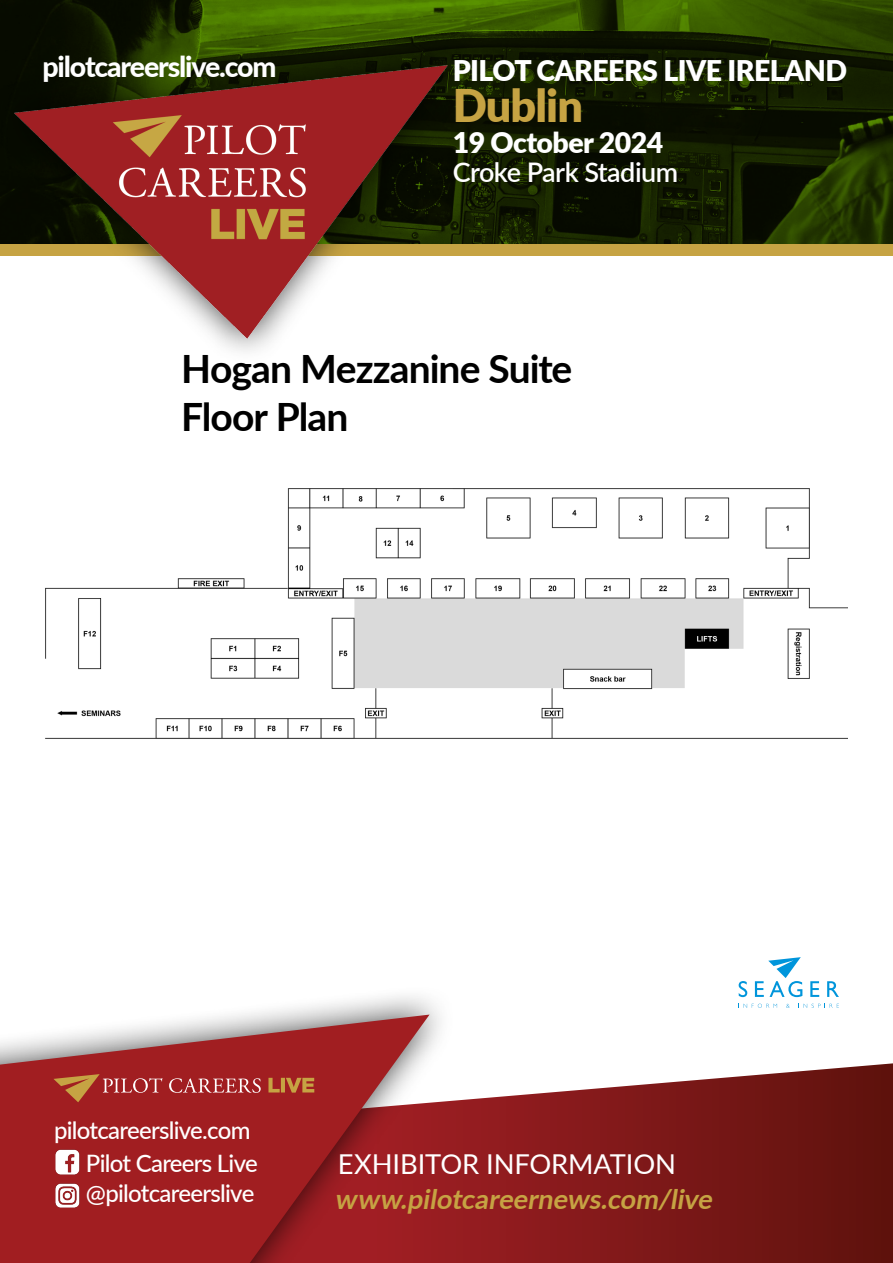
<style>
.page{position:relative;width:893px;height:1263px;background:#fff}
.page>*{position:absolute;margin:0;border:0;box-sizing:border-box;transform-origin:0 0}
.t1{font:900 45px "Lato";letter-spacing:-.02em;color:#c6a343}
.t2{font:700 39px/48px "Lato";letter-spacing:-.025em;color:#000}
.t3{font:900 28.5px "Lato";letter-spacing:-.02em;color:#fff}
.t4{font:800 28.5px "Lato";letter-spacing:-.04em;color:#fff}
.t5{font:27.45px "Lato";letter-spacing:-.005em;color:#fff}
.t6{font:italic 700 27.3px "Lato";color:#c6a343}
.t7{font:600 27px "Lato";letter-spacing:-.02em;color:#fff}
.t8{font:500 24px "Lato";letter-spacing:-.03em;color:#fff}
</style>
<div class="page">
<svg style="left:0;top:0;width:893px;height:244px;background:#1b2a00"></svg>
<div style="left:0;top:244px;width:893px;height:11px;background:#c6a343"></div>
<svg style="left:827px;top:981px;width:12px;height:16px"></svg>
<svg style="left:810px;top:981px;width:9px;height:16px"></svg>
<svg style="left:739px;top:981px;width:8px;height:16px"></svg>
<svg style="left:755px;top:957px;width:47px;height:40px"></svg>
<svg style="left:743px;top:1004px;width:34px;height:4px"></svg>
<svg style="left:786px;top:1004px;width:4px;height:4px"></svg>
<svg style="left:803px;top:1004px;width:36px;height:4px"></svg>
<div style="left:0;top:35px;width:474px;height:330px;background:#000;opacity:.75"></div>
<img style="left:14px;top:65px;width:433px;height:273px">
<svg style="left:456px;top:1063px;width:437px;height:200px;background:#862d2c"></svg>
<div style="left:0;top:985px;width:456px;height:278px;background:#000;opacity:.75"></div>
<svg style="left:0;top:1014px;width:430px;height:249px;background:#a7383b"></svg>
<svg style="left:268px;top:1078px;width:46px;height:14px"></svg>
<svg style="left:53px;top:1074px;width:208px;height:28px;background:#ad3f38"></svg>
<img style="left:54px;top:1149px;width:27px;height:26px">
<img style="left:54px;top:1182px;width:27px;height:27px">
<img style="left:45px;top:488px;width:802px;height:251px">
<p class="t4" style="left:42px;top:45px;width:236px">pilotcareerslive.com</p>
<p class="t3" style="left:453px;top:49px;width:396px">PILOT CAREERS LIVE IRELAND</p>
<h1 class="t1" style="left:453px;top:71px;width:132px">Dublin</h1>
<p class="t3" style="left:453px;top:121px;width:212px">19 October 2024</p>
<p class="t7" style="left:453px;top:152px;width:227px">Croke Park Stadium</p>
<p class="t2" style="left:181px;top:343px;width:393px">Hogan Mezzanine Suite<br>Floor Plan</p>
<p class="t8" style="left:54px;top:1113px;width:198px">pilotcareerslive.com</p>
<p class="t8" style="left:86px;top:1146px;width:173px">Pilot Careers Live</p>
<p class="t8" style="left:86px;top:1176px;width:170px">@pilotcareerslive</p>
<p class="t6" style="left:334px;top:1179px;width:385px">www.pilotcareernews.com/live</p>
<p class="t5" style="left:338px;top:1144px;width:340px">EXHIBITOR INFORMATION</p>
</div>
